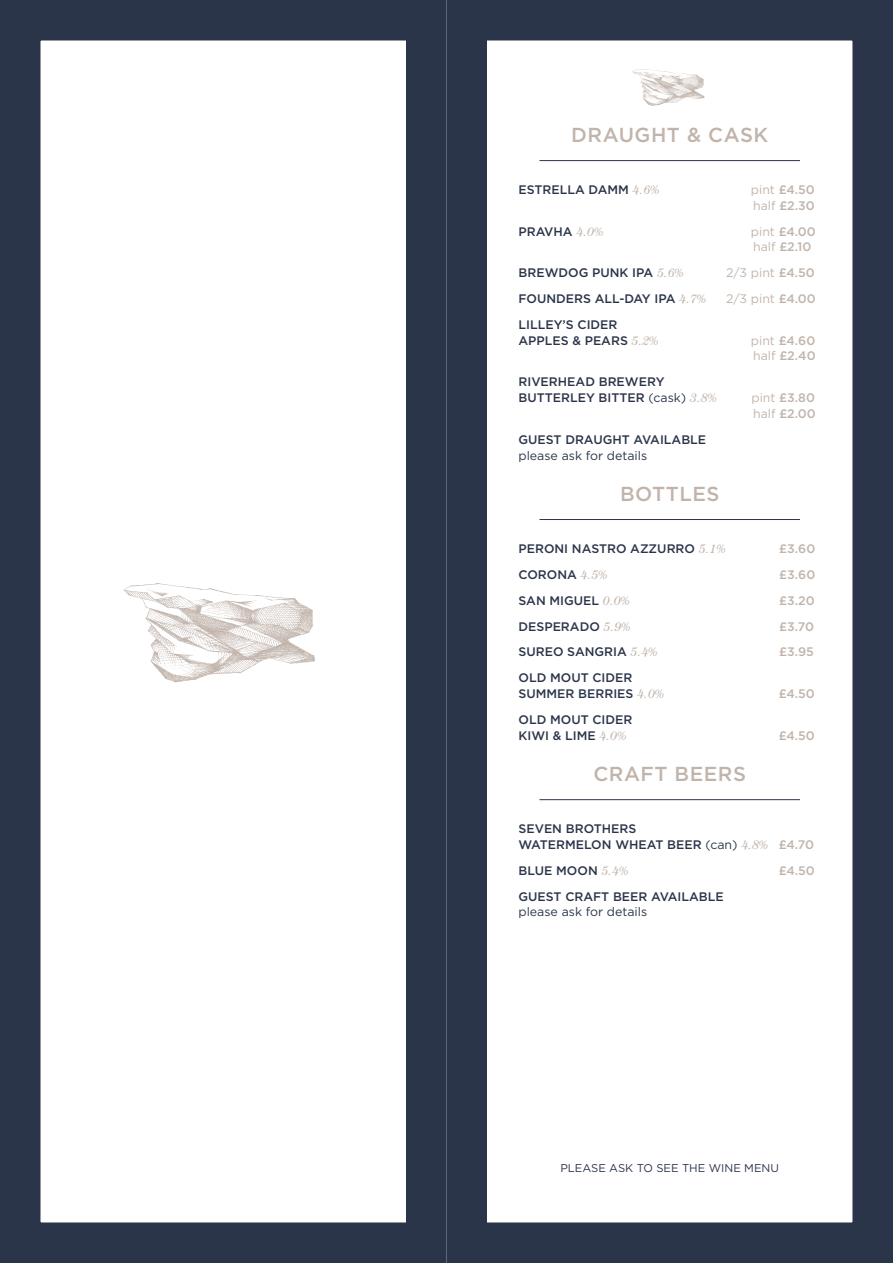
<style>
.page{position:relative;width:893px;height:1263px;background:#fff}
.page>*{position:absolute;margin:0;border:0;box-sizing:border-box;transform-origin:0 0}
.t1{font:500 20.25px "Gotham";letter-spacing:.025em;color:#c1b4ab}
.t2{font:500 12.3px/15.8px "Gotham";color:#2b354a}
.t3{font:500 12.3px/15.8px "Gotham";color:#c1b4ab}
.t4{font:12.3px "Gotham";color:#2b354a}
.t5{font:12.3px "Gotham";color:#c1b4ab}
.t6{font:11.25px "Gotham";color:#2b354a}
.s1{font-family:"Century";font-weight:400;font-style:italic;color:#c1b4ab}
.s2{font-weight:400}
.s3{font-weight:500}
.s4{color:#c1b4ab}
</style>
<div class="page">
<div style="left:0;top:0;width:446px;height:1263px;border:40px solid #2b354a"></div>
<div style="left:446px;top:0;width:447px;height:1263px;border:40px solid #2b354a"></div>
<hr style="left:539px;top:160px;width:261px;height:1px;background:#2b354a">
<hr style="left:539px;top:519px;width:261px;height:1px;background:#2b354a">
<hr style="left:539px;top:799px;width:261px;height:1px;background:#2b354a">
<img style="left:124px;top:583px;width:191px;height:100px">
<img style="left:632px;top:69px;width:73px;height:37px">
<h1 class="t1" style="left:571px;top:126px;width:198px">DRAUGHT &amp; CASK</h1>
<p class="t2" style="left:518px;top:183px;width:142px">ESTRELLA DAMM <span class="s1">4.6%</span></p>
<p class="t3" style="left:751px;top:183px;width:66px"><span class="s2">pint</span> £4.50 <span class="s2">half</span> £2.30</p>
<p class="t2" style="left:518px;top:224px;width:86px">PRAVHA <span class="s1">4.0%</span></p>
<p class="t3" style="left:751px;top:224px;width:67px"><span class="s2">pint</span> £4.00 <span class="s2">half</span> £2.10</p>
<p class="t2" style="left:518px;top:266px;width:166px">BREWDOG PUNK IPA <span class="s1">5.6%</span></p>
<p class="t5" style="left:726px;top:267px;width:90px">2/3 pint <span class="s3">£4.50</span></p>
<p class="t2" style="left:518px;top:292px;width:188px">FOUNDERS ALL-DAY IPA <span class="s1">4.7%</span></p>
<p class="t5" style="left:726px;top:293px;width:91px">2/3 pint <span class="s3">£4.00</span></p>
<p class="t2" style="left:518px;top:318px;width:141px">LILLEY’S CIDER<br>APPLES &amp; PEARS <span class="s1">5.2%</span></p>
<p class="t3" style="left:751px;top:333px;width:66px"><span class="s2">pint</span> £4.60 <span class="s2">half</span> £2.40</p>
<p class="t2" style="left:518px;top:375px;width:199px">RIVERHEAD BREWERY<br>BUTTERLEY BITTER <span class="s2">(cask)</span> <span class="s1">3.8%</span></p>
<p class="t2" style="left:518px;top:432px;width:189px">GUEST DRAUGHT AVAILABLE</p>
<p class="t4" style="left:518px;top:449px;width:130px">please ask for details</p>
<h1 class="t1" style="left:620px;top:485px;width:101px">BOTTLES</h1>
<p class="t3" style="left:751px;top:391px;width:66px"><span class="s2">pint</span> £3.80 <span class="s2">half</span> £2.00</p>
<p class="t2" style="left:518px;top:542px;width:208px">PERONI NASTRO AZZURRO <span class="s1">5.1%</span></p>
<p class="t3" style="left:779px;top:542px;width:38px">£3.60</p>
<p class="t2" style="left:518px;top:567px;width:90px">CORONA <span class="s1">4.5%</span></p>
<p class="t3" style="left:779px;top:567px;width:38px">£3.60</p>
<p class="t2" style="left:518px;top:593px;width:112px">SAN MIGUEL <span class="s1">0.0%</span></p>
<p class="t3" style="left:779px;top:593px;width:37px">£3.20</p>
<p class="t2" style="left:518px;top:619px;width:113px">DESPERADO <span class="s1">5.9%</span></p>
<p class="t3" style="left:779px;top:619px;width:36px">£3.70</p>
<p class="t2" style="left:518px;top:645px;width:140px">SUREO SANGRIA <span class="s1">5.4%</span></p>
<p class="t3" style="left:779px;top:645px;width:36px">£3.95</p>
<p class="t2" style="left:518px;top:671px;width:146px">OLD MOUT CIDER<br>SUMMER BERRIES <span class="s1">4.0%</span></p>
<p class="t3" style="left:779px;top:687px;width:38px">£4.50</p>
<p class="t2" style="left:518px;top:713px;width:115px">OLD MOUT CIDER<br>KIWI &amp; LIME <span class="s1">4.0%</span></p>
<h1 class="t1" style="left:593px;top:765px;width:154px">CRAFT BEERS</h1>
<p class="t3" style="left:779px;top:728px;width:38px">£4.50</p>
<p class="t2" style="left:518px;top:822px;width:297px">SEVEN BROTHERS<br>WATERMELON WHEAT BEER <span class="s2">(can)</span> <span class="s1">4.8%</span> <span class="s4">£4.70</span></p>
<p class="t2" style="left:518px;top:863px;width:111px">BLUE MOON <span class="s1">5.4%</span></p>
<p class="t3" style="left:779px;top:863px;width:38px">£4.50</p>
<p class="t2" style="left:518px;top:889px;width:207px">GUEST CRAFT BEER AVAILABLE</p>
<p class="t4" style="left:518px;top:906px;width:130px">please ask for details</p>
<p class="t6" style="left:560px;top:1163px;width:220px">PLEASE ASK TO SEE THE WINE MENU</p>
</div>
